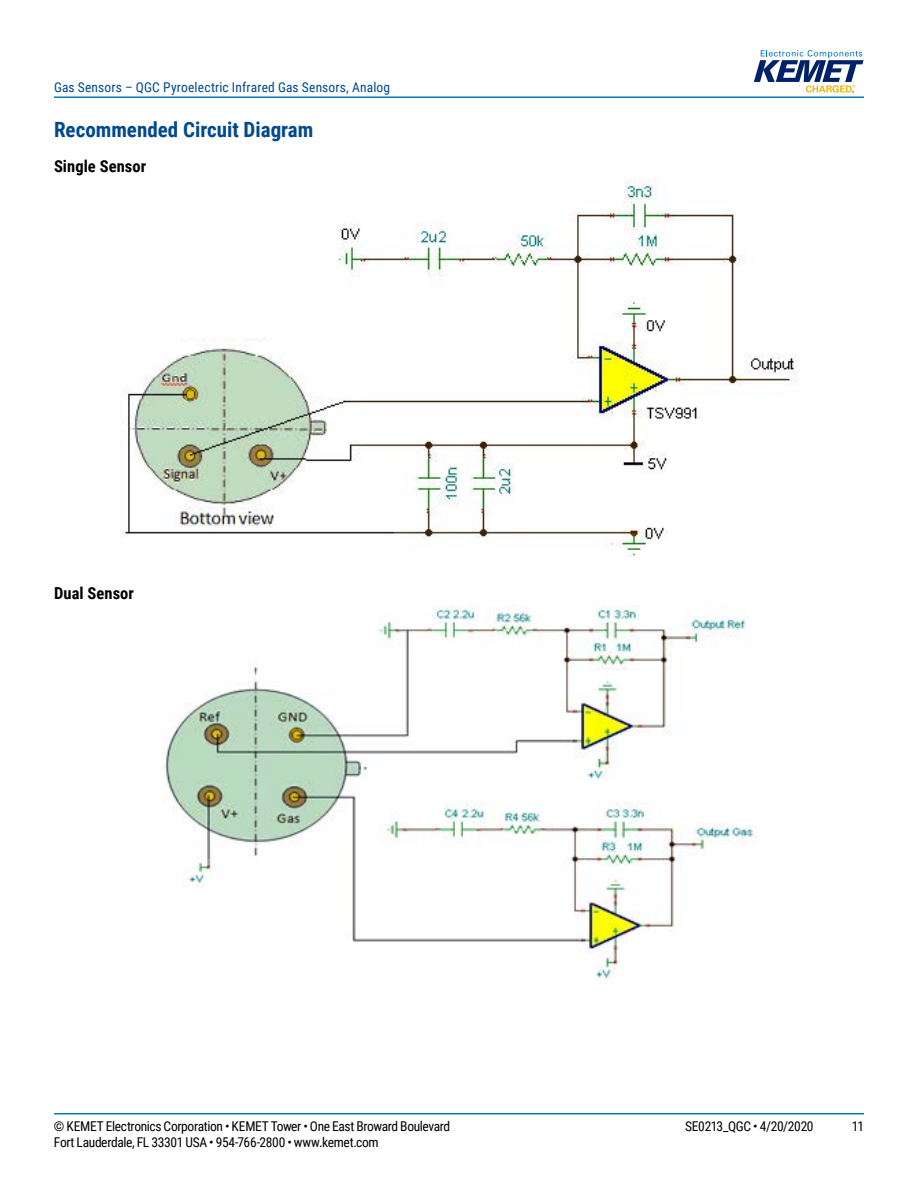
<style>
.page{position:relative;width:918px;height:1188px;background:#fff}
.page>*{position:absolute;margin:0;border:0;box-sizing:border-box;transform-origin:0 0}
.t1{font:700 21px "Roboto Condensed";color:#004990}
.t2{font:700 16.5px "Roboto Condensed";letter-spacing:.005em;color:#000}
.t3{font:13.5px "Roboto Condensed";letter-spacing:-.025em;color:#000}
.t4{font:13.5px "Roboto Condensed";letter-spacing:.015em;color:#004990}
</style>
<div class="page">
<hr style="left:54px;top:1113px;width:810px;height:2px;background:#007dc3">
<hr style="left:54px;top:96px;width:810px;height:2px;background:#007dc3">
<svg style="left:754px;top:50px;width:110px;height:43px"></svg>
<img style="left:121px;top:179px;width:677px;height:377px">
<div style="left:145px;top:305px;width:146px;height:33px;background:#fff"></div>
<img style="left:164px;top:606px;width:592px;height:373px">
<p class="t4" style="left:54px;top:78px;width:338px">Gas Sensors – QGC Pyroelectric Infrared Gas Sensors, Analog</p>
<h1 class="t1" style="left:54px;top:115px;width:261px">Recommended Circuit Diagram</h1>
<p class="t2" style="left:54px;top:154px;width:94px">Single Sensor</p>
<p class="t2" style="left:54px;top:581px;width:82px">Dual Sensor</p>
<p class="t3" style="left:54px;top:1116px;width:398px">© KEMET Electronics Corporation • KEMET Tower • One East Broward Boulevard</p>
<p class="t3" style="left:685px;top:1116px;width:130px">SE0213_QGC • 4/20/2020</p>
<p class="t3" style="left:852px;top:1116px;width:14px">11</p>
<p class="t3" style="left:54px;top:1133px;width:326px">Fort Lauderdale, FL 33301 USA • 954-766-2800 • www.kemet.com</p>
</div>
